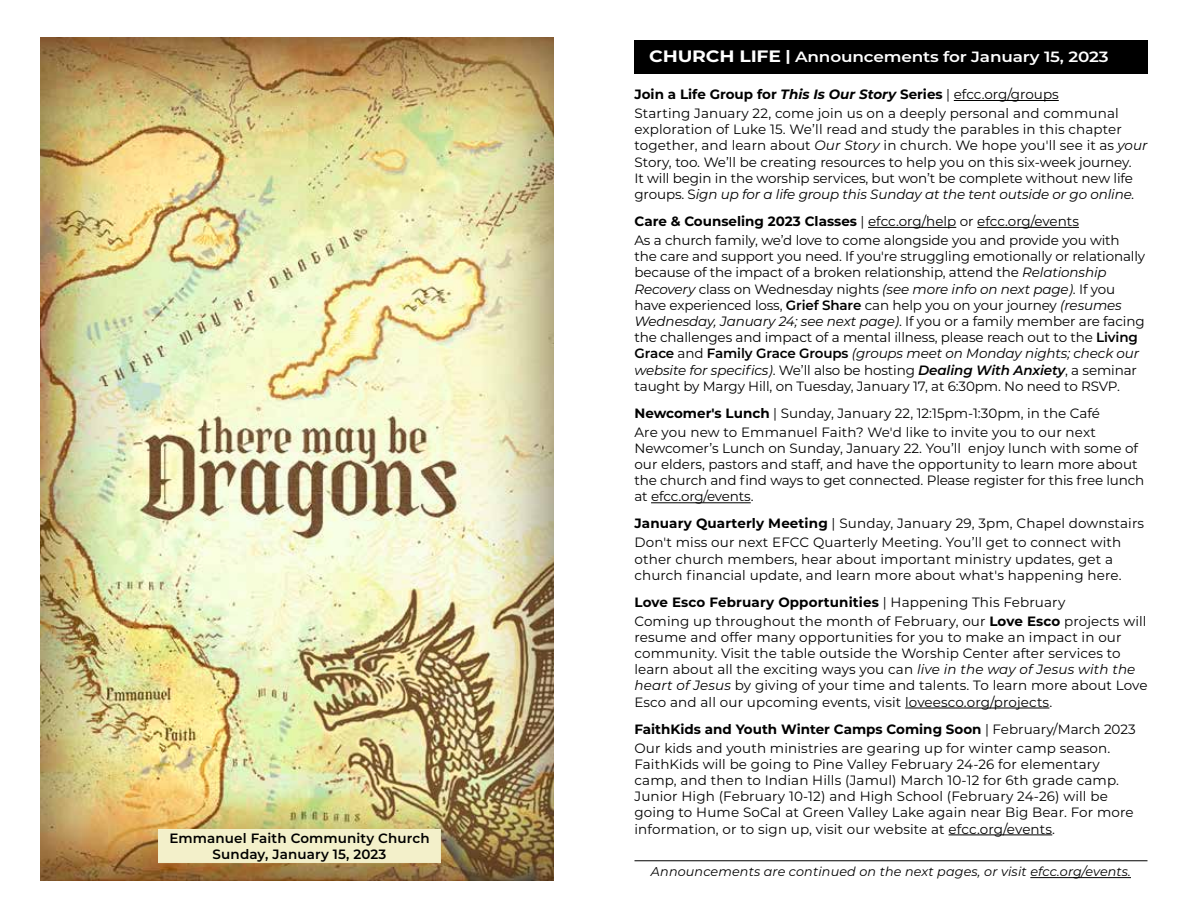
<style>
.page{position:relative;width:1188px;height:918px;background:#fff}
.page>*{position:absolute;margin:0;border:0;box-sizing:border-box;transform-origin:0 0}
.t1{font:600 14.85px "Montserrat";letter-spacing:-.01em;color:#fff;scale:1.14 1}
.t2{font:13.5px/16.2px "Montserrat";color:#000}
.t3{font:600 13.5px/16.2px "Montserrat";letter-spacing:.01em;color:#000;text-align:center}
.t4{font:italic 12.75px "Montserrat";letter-spacing:.01em;color:#000}
.s1{font-weight:700;font-size:16.5px}
.s2{font-weight:700}
.s3{font-weight:700;font-style:italic}
.s4{font-style:italic}
.s5{font-weight:600}
.s6{font-weight:600;font-style:italic}
</style>
<div class="page">
<hr style="left:634px;top:861px;width:514px;height:1px;background:#000">
<hr style="left:954px;top:100px;width:105px;height:1px;background:#000">
<hr style="left:868px;top:227px;width:88px;height:1px;background:#000">
<hr style="left:977px;top:227px;width:102px;height:1px;background:#000">
<hr style="left:651px;top:502px;width:100px;height:1px;background:#000">
<hr style="left:905px;top:708px;width:144px;height:1px;background:#000">
<hr style="left:949px;top:835px;width:103px;height:1px;background:#000">
<div style="left:634px;top:41px;width:514px;height:33px;background:#000"></div>
<hr style="left:1030px;top:877px;width:101px;height:1px;background:#000">
<img style="left:41px;top:38px;width:513px;height:843px">
<div style="left:158px;top:829px;width:283px;height:34px;background:#f3f0ca"></div>
<p class="t3" style="left:169px;top:829px;width:262px">Emmanuel Faith Community Church<br>Sunday, January 15, 2023</p>
<p class="t1" style="left:649px;top:46px;width:404px"><span class="s1">CHURCH LIFE</span> <span class="s2">|</span> Announcements for January 15, 2023</p>
<p class="t2" style="left:634px;top:84px;width:486px;line-height:18.9px"><span class="s2">Join a Life Group for</span> <span class="s3">This Is Our Story</span> <span class="s2">Series</span> | efcc.org/groups<br>Starting January 22, come join us on a deeply personal and communal</p>
<p class="t2" style="left:634px;top:121px;width:515px">exploration of Luke 15. We’ll read and study the parables in this chapter together, and learn about <span class="s4">Our Story</span> in church. We hope you'll see it as <span class="s4">your </span>Story, too. We’ll be creating resources to help you on this six-week journey.<br>It will begin in the worship services, but won’t be complete without new life groups. S<span class="s4">ign up for a life group this Sunday at the tent outside or go online.</span></p>
<p class="t2" style="left:634px;top:211px;width:487px;line-height:18.9px"><span class="s2">Care &amp; Counseling 2023 Classes</span> | efcc.org/help or efcc.org/events<br>As a church family, we’d love to come alongside you and provide you with</p>
<p class="t2" style="left:634px;top:248px;width:512px">the care and support you need. If you're struggling emotionally or relationally because of the impact of a broken relationship, attend the <span class="s4">Relationship Recovery</span> class on Wednesday nights <span class="s4">(see more info on next page)</span>. If you have experienced loss, <span class="s5">Grief Share</span> can help you on your journey <span class="s4">(resumes Wednesday, January 24; see next page)</span>. If you or a family member are facing the challenges and impact of a mental illness, please reach out to the <span class="s5">Living Grace</span> and <span class="s5">Family Grace Groups</span> <span class="s4">(groups meet on Monday nights; check our website for specifics)</span>. We’ll also be hosting <span class="s6">Dealing With Anxiety</span>, a seminar taught by Margy Hill, on Tuesday, January 17, at 6:30pm. No need to RSVP.</p>
<p class="t2" style="left:634px;top:403px;width:467px;line-height:18.9px"><span class="s2">Newcomer's Lunch</span> | Sunday, January 22, 12:15pm-1:30pm, in the Café<br>Are you new to Emmanuel Faith? We'd like to invite you to our next</p>
<p class="t2" style="left:634px;top:439px;width:511px">Newcomer’s Lunch on Sunday, January 22. You’ll enjoy lunch with some of our elders, pastors and staff, and have the opportunity to learn more about the church and find ways to get connected. Please register for this free lunch at efcc.org/events.</p>
<p class="t2" style="left:634px;top:514px;width:511px;line-height:18.9px"><span class="s2">January Quarterly Meeting</span> | Sunday, January 29, 3pm, Chapel downstairs<br>Don't miss our next EFCC Quarterly Meeting. You’ll get to connect with</p>
<p class="t2" style="left:634px;top:550px;width:489px">other church members, hear about important ministry updates, get a church financial update, and learn more about what's happening here.</p>
<p class="t2" style="left:634px;top:592px;width:514px;line-height:18.9px"><span class="s2">Love Esco February Opportunities</span> | Happening This February<br>Coming up throughout the month of February, our <span class="s2">Love Esco</span> projects will</p>
<p class="t2" style="left:634px;top:628px;width:515px">resume and offer many opportunities for you to make an impact in our community. Visit the table outside the Worship Center after services to learn about all the exciting ways you can <span class="s4">live in the way of Jesus with the heart of Jesus</span> by giving of your time and talents. To learn more about Love Esco and all our upcoming events, visit loveesco.org/projects.</p>
<p class="t2" style="left:634px;top:719px;width:503px;line-height:18.9px"><span class="s2">FaithKids and Youth Winter Camps Coming Soon</span> | February/March 2023<br>Our kids and youth ministries are gearing up for winter camp season.</p>
<p class="t2" style="left:634px;top:755px;width:501px">FaithKids will be going to Pine Valley February 24-26 for elementary camp, and then to Indian Hills (Jamul) March 10-12 for 6th grade camp.<br>Junior High (February 10-12) and High School (February 24-26) will be going to Hume SoCal at Green Valley Lake again near Big Bear. For more information, or to sign up, visit our website at efcc.org/events.</p>
<p class="t4" style="left:651px;top:863px;width:482px">Announcements are continued on the next pages, or visit efcc.org/events.</p>
</div>
